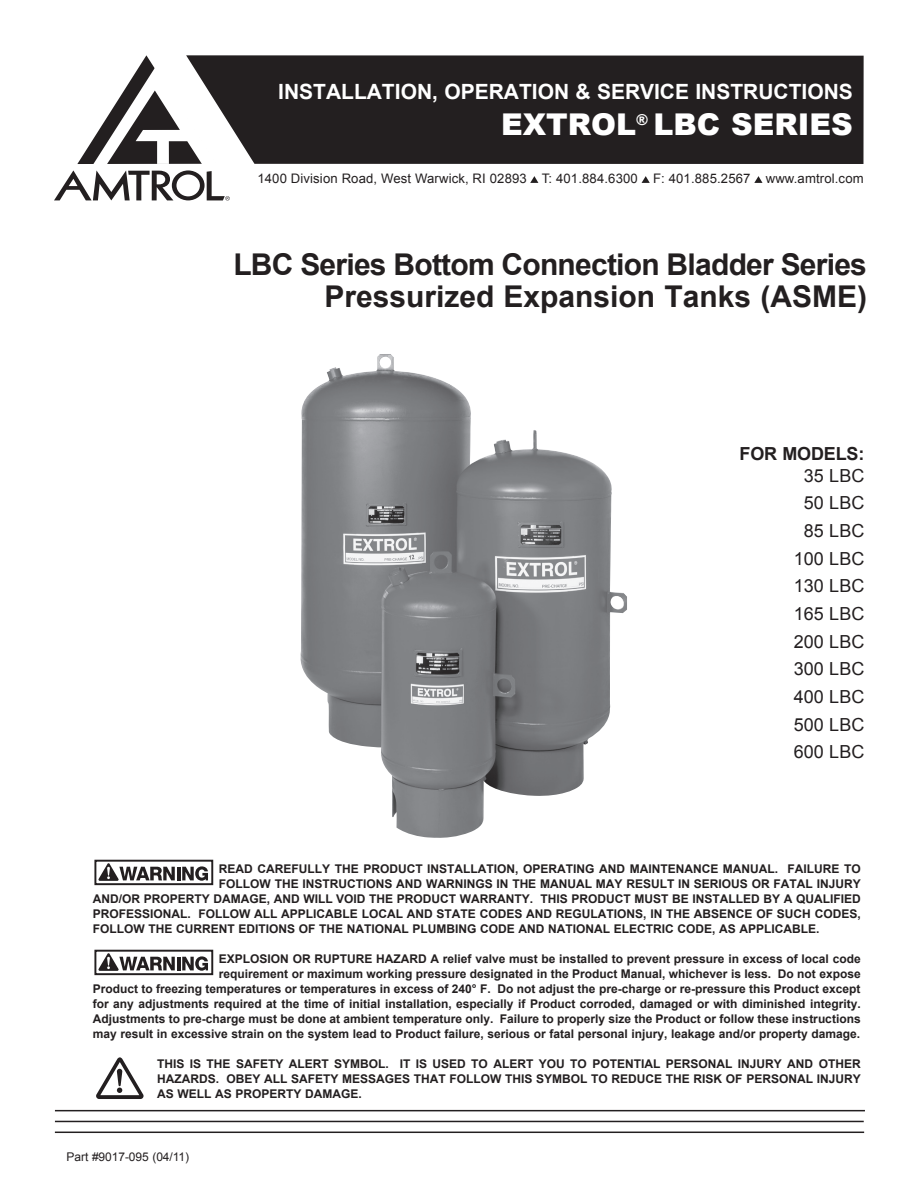
<style>
.page{position:relative;width:918px;height:1188px;background:#fff}
.page>*{position:absolute;margin:0;border:0;box-sizing:border-box;transform-origin:0 0}
.t1{font:700 30px/31.5px "Arial";letter-spacing:-.025em;color:#231f20;text-align:right}
.t2{font:900 30px "Arial";color:#fff}
.t3{font:700 21px "Arial";color:#fff}
.t4{font:18px/27.6px "Arial";color:#231f20;text-align:center}
.t5{font:700 18px "Arial";letter-spacing:-.01em;color:#231f20}
.t6{font:13.2px "Arial";letter-spacing:.01em;color:#231f20}
.t7{font:700 12px/15px "Arial";color:#231f20}
.t8{font:12px "Arial";letter-spacing:-.005em;color:#231f20}
</style>
<div class="page">
<hr style="left:55px;top:1132px;width:809px;height:1px;background:#231f20">
<hr style="left:55px;top:1121px;width:809px;height:1px;background:#231f20">
<hr style="left:55px;top:1110px;width:810px;height:1px;background:#231f20">
<img style="left:300px;top:354px;width:327px;height:484px">
<svg style="left:94px;top:860px;width:120px;height:26px"></svg>
<div style="left:95px;top:861px;width:117px;height:23px;background:#fff"></div>
<div style="left:94px;top:860px;width:119px;height:25px;border:2px solid #231f20"></div>
<svg style="left:98px;top:863px;width:110px;height:18px"></svg>
<svg style="left:94px;top:950px;width:120px;height:26px"></svg>
<div style="left:95px;top:951px;width:117px;height:23px;background:#fff"></div>
<div style="left:94px;top:950px;width:119px;height:25px;border:2px solid #231f20"></div>
<svg style="left:98px;top:953px;width:110px;height:18px"></svg>
<svg style="left:96px;top:1057px;width:48px;height:42px"></svg>
<div style="left:217px;top:55px;width:647px;height:109px;background:#231f20"></div>
<svg style="left:77px;top:55px;width:140px;height:109px"></svg>
<svg style="left:54px;top:170px;width:176px;height:30px"></svg>
<svg style="left:530px;top:176px;width:8px;height:7px"></svg>
<svg style="left:642px;top:176px;width:8px;height:7px"></svg>
<svg style="left:754px;top:176px;width:9px;height:7px"></svg>
<h2 class="t3" style="left:278px;top:77px;width:576px">INSTALLATION, OPERATION &amp; SERVICE INSTRUCTIONS</h2>
<h1 class="t2" style="left:501px;top:103px;width:353px">EXTROL<sup>®</sup> LBC SERIES</h1>
<p class="t6" style="left:257px;top:170px;width:608px">1400 Division Road, West Warwick, RI 02893 T: 401.884.6300 F: 401.885.2567 www.amtrol.com</p>
<h1 class="t1" style="left:233px;top:250px;width:635px">LBC Series Bottom Connection Bladder Series<br>Pressurized Expansion Tanks (ASME)</h1>
<h3 class="t5" style="left:740px;top:442px;width:97px">For Models</h3>
<h3 class="t5" style="left:858px;top:442px;width:7px">:</h3>
<h3 class="t4" style="left:794px;top:462px;width:72px">35 LBC<br>50 LBC<br>85 LBC<br>100 LBC<br>130 LBC<br>165 LBC<br>200 LBC<br>300 LBC<br>400 LBC<br>500 LBC<br>600 LBC</h3>
<p class="t7" style="left:219px;top:862px;width:162px">READ CAREFULLY THE PROD</p>
<p class="t7" style="left:398px;top:862px;width:463px">UCT INSTALLATION, OPERATING AND MAINTENANCE MANUAL. FAILURE TO</p>
<p class="t7" style="left:219px;top:877px;width:643px">FOLLOW THE INSTRUCTIONS AND WARNINGS IN THE MANUAL MAY RESULT IN SERIOUS OR FATAL INJURY</p>
<p class="t7" style="left:93px;top:892px;width:322px">AND/OR PROPERTY DAMAGE, AND WILL VOID THE PROD</p>
<p class="t7" style="left:432px;top:892px;width:158px">UCT WARRANTY. THIS PROD</p>
<p class="t7" style="left:93px;top:892px;width:769px;text-indent:513px">UCT MUST BE INSTALLED BY A QUALIFIED<br>PROFESSIONAL. FOLLOW ALL APPLICABLE LOCAL AND STATE CODES AND REGULATIONS, IN THE ABSENCE OF SUCH CODES,<br>FOLLOW THE CURRENT EDITIONS OF THE NATIONAL PLUMBING CODE AND NATIONAL ELECTRIC CODE, AS APPLICABLE.</p>
<p class="t7" style="left:93px;top:952px;width:769px;text-align:right">EXPLOSION OR RUPTURE HAZARD A relief valve must be installed to prevent pressure in excess of local code<br>requirement or maximum working pressure designated in the Product Manual, whichever is less. Do not expose<br>Product to freezing temperatures or temperatures in excess of 240° F. Do not adjust the pre-charge or re-pressure this Product except for any adjustments required at the time of initial installation, especially if Product corroded, damaged or with diminished integrity.<br>Adjustments to pre-charge must be done at ambient temperature only. Failure to properly size the Product or follow these instructions may result in excessive strain on the system lead to Product failure, serious or fatal personal injury, leakage and/or property damage.</p>
<p class="t7" style="left:157px;top:1057px;width:705px;text-align:justify">THIS IS THE SAFETY ALERT SYMBOL. IT IS USED TO ALERT YOU TO POTENTIAL PERSONAL INJURY AND OTHER HAZARDS. OBEY ALL SAFETY MESSAGES THAT FOLLOW THIS SYMBOL TO REDUCE THE RISK OF PERSONAL INJURY AS WELL AS PRO PERTY DAMAGE.</p>
<p class="t8" style="left:67px;top:1148px;width:124px">Part #9017-095 (04/11)</p>
</div>
